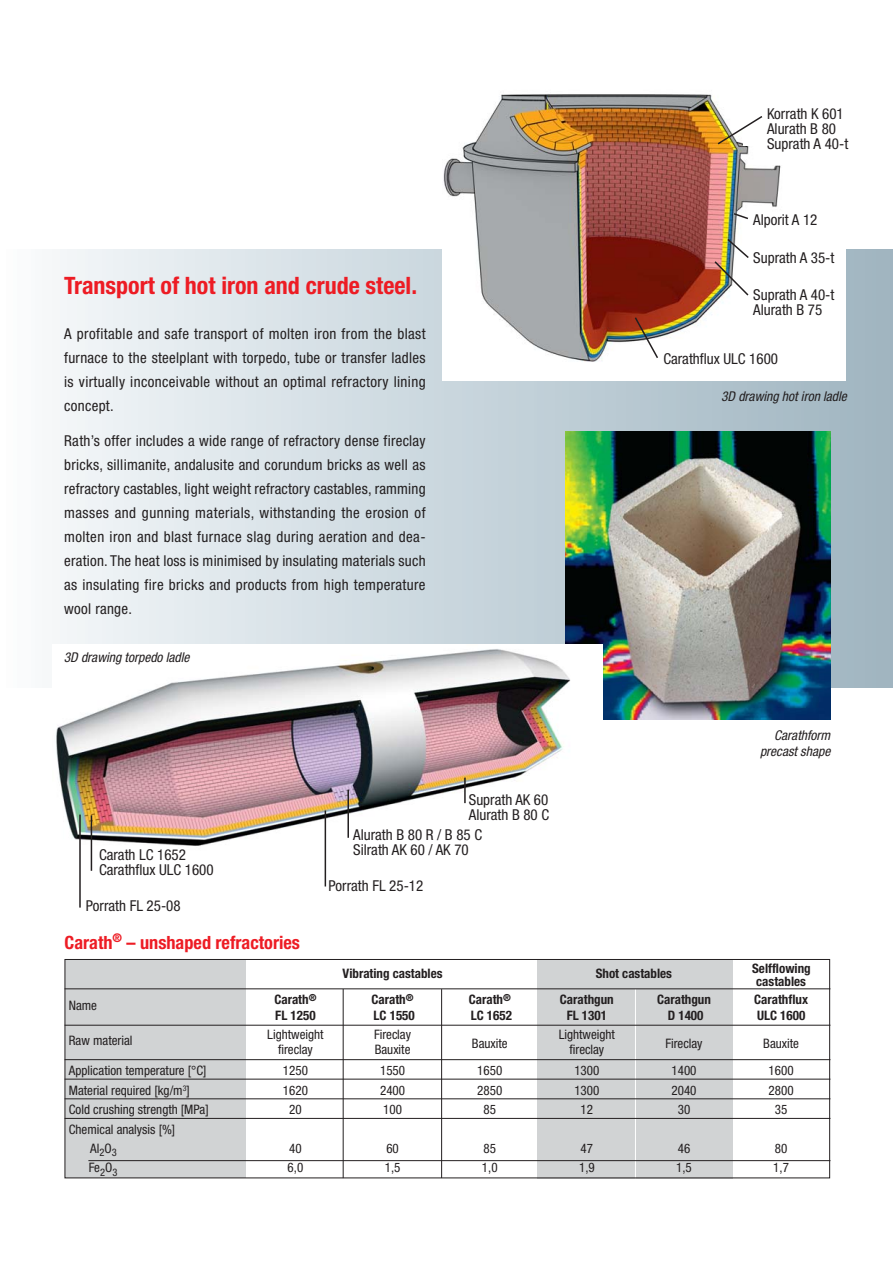
<style>
.page{position:relative;width:893px;height:1263px;background:#fff}
.page>*{position:absolute;margin:0;border:0;box-sizing:border-box;transform-origin:0 0}
.t1{font:700 condensed 24px "Helvetica Neue";color:#ed1c24}
.t2{font:700 condensed 18.3px "Helvetica Neue";color:#ed1c24}
.t3{font:condensed 15px/24px "Helvetica Neue";color:#231f20}
.t4{font:italic condensed 13.5px/16.2px "Helvetica Neue";color:#231f20;text-align:right}
.t5{font:condensed 13.05px/18.9px "Helvetica Neue";color:#231f20}
.t6{font:700 condensed 13.05px "Helvetica Neue";color:#231f20}
.t7{font:700 condensed 13.05px "Helvetica Neue";color:#231f20}
</style>
<div class="page">
<div style="left:0;top:250px;width:893px;height:438px;background:linear-gradient(to right,#f8fafc,#9eb4c0)"></div>
<img style="left:565px;top:432px;width:266px;height:288px">
<div style="left:442px;top:85px;width:404px;height:296px;background:#fff"></div>
<img style="left:443px;top:94px;width:338px;height:268px">
<img style="left:52px;top:644px;width:551px;height:264px">
<svg style="left:732px;top:212px;width:18px;height:8px"></svg>
<img style="left:713px;top:237px;width:37px;height:60px">
<svg style="left:633px;top:316px;width:26px;height:44px"></svg>
<div style="left:744px;top:87px;width:102px;height:59px;background:#fff"></div>
<svg style="left:716px;top:114px;width:47px;height:32px"></svg>
<hr style="left:91px;top:815px;width:1px;height:56px;background:#231f20">
<hr style="left:347px;top:790px;width:2px;height:48px;background:#231f20">
<hr style="left:464px;top:778px;width:2px;height:25px;background:#231f20">
<hr style="left:325px;top:810px;width:1px;height:76px;background:#231f20">
<hr style="left:79px;top:814px;width:2px;height:93px;background:#231f20">
<div style="left:65px;top:960px;width:181px;height:218px;background:#d1d3d4"></div>
<div style="left:537px;top:960px;width:196px;height:218px;background:#d1d3d4"></div>
<hr style="left:343px;top:989px;width:1px;height:189px;background:#231f20">
<hr style="left:441px;top:989px;width:1px;height:189px;background:#231f20">
<hr style="left:635px;top:989px;width:1px;height:189px;background:#fff">
<hr style="left:65px;top:988px;width:765px;height:1px;background:#231f20">
<hr style="left:65px;top:1025px;width:765px;height:1px;background:#231f20">
<hr style="left:65px;top:1059px;width:765px;height:1px;background:#231f20">
<hr style="left:65px;top:1079px;width:765px;height:1px;background:#231f20">
<hr style="left:65px;top:1098px;width:765px;height:1px;background:#231f20">
<hr style="left:65px;top:1118px;width:765px;height:1px;background:#231f20">
<hr style="left:88px;top:1160px;width:742px;height:1px;background:#231f20">
<div style="left:65px;top:959px;width:765px;height:219px;border:1px solid #231f20"></div>
<h1 class="t1" style="left:64px;top:276px;width:354px">Transport of hot iron and crude steel.</h1>
<p class="t3" style="left:64px;top:323px;width:363px;text-align:justify">A profitable and safe transport of molten iron from the blast furnace to the steelplant with torpedo, tube or transfer ladles is virtually inconceivable without an optimal refractory lining concept.</p>
<p class="t3" style="left:64px;top:430px;width:363px;text-align:justify">Rath’s offer includes a wide range of refractory dense fireclay bricks, sillimanite, andalusite and corundum bricks as well as refractory castables, light weight refractory castables, ramming masses and gunning materials, withstanding the erosion of molten iron and blast furnace slag during aeration and dea&shy;eration. The heat loss is minimised by insulating materials such as insulating fire bricks and products from high temperature wool range.</p>
<p class="t4" style="left:64px;top:650px;width:130px">3D drawing torpedo ladle</p>
<p class="t3" style="left:99px;top:849px;width:116px;line-height:15px">Carath LC 1652<br>Carathflux ULC 1600</p>
<p class="t3" style="left:86px;top:894px;width:96px">Porrath FL 25-08</p>
<p class="t2" style="left:65px;top:935px;width:237px">Carath<sup>®</sup> – unshaped refractories</p>
<p class="t3" style="left:469px;top:794px;width:82px;line-height:15px">Suprath AK 60<br>Alurath B 80 C</p>
<p class="t3" style="left:353px;top:829px;width:130px;line-height:15px">Alurath B 80 R / B 85 C<br>Silrath AK 60 / AK 70</p>
<p class="t3" style="left:329px;top:875px;width:96px">Porrath FL 25-12</p>
<p class="t3" style="left:767px;top:108px;width:83px;line-height:15px">Korrath K 601<br>Alurath B 80<br>Suprath A 40-t</p>
<p class="t3" style="left:753px;top:209px;width:66px">Alporit A 12</p>
<p class="t3" style="left:753px;top:246px;width:83px">Suprath A 35-t</p>
<p class="t3" style="left:753px;top:288px;width:83px;line-height:15px">Suprath A 40-t<br>Alurath B 75</p>
<p class="t3" style="left:663px;top:348px;width:116px">Carathflux ULC 1600</p>
<p class="t4" style="left:721px;top:389px;width:130px">3D drawing hot iron ladle</p>
<p class="t4" style="left:760px;top:728px;width:74px">Carathform precast shape</p>
<p class="t5" style="left:69px;top:997px;width:30px">Name</p>
<p class="t7" style="left:343px;top:966px;width:102px">Vibrating castables</p>
<p class="t7" style="left:596px;top:966px;width:78px">Shot castables</p>
<p class="t7" style="left:752px;top:961px;width:60px">Selfflowing</p>
<p class="t7" style="left:756px;top:973px;width:51px">castables</p>
<p class="t6" style="left:274px;top:994px;width:44px">Carath<sup>®</sup></p>
<p class="t6" style="left:372px;top:994px;width:44px">Carath<sup>®</sup></p>
<p class="t6" style="left:469px;top:994px;width:44px">Carath<sup>®</sup></p>
<p class="t6" style="left:560px;top:994px;width:55px">Carathgun</p>
<p class="t6" style="left:657px;top:994px;width:55px">Carathgun</p>
<p class="t6" style="left:754px;top:994px;width:55px">Carathflux</p>
<p class="t6" style="left:275px;top:1011px;width:42px">FL 1250</p>
<p class="t6" style="left:374px;top:1011px;width:43px">LC 1550</p>
<p class="t6" style="left:471px;top:1011px;width:43px">LC 1652</p>
<p class="t6" style="left:567px;top:1011px;width:42px">FL 1301</p>
<p class="t6" style="left:668px;top:1011px;width:37px">D 1400</p>
<p class="t6" style="left:757px;top:1011px;width:50px">ULC 1600</p>
<p class="t5" style="left:69px;top:1032px;width:65px">Raw material</p>
<p class="t5" style="left:267px;top:1026px;width:58px">Lightweight</p>
<p class="t5" style="left:374px;top:1026px;width:38px">Fireclay</p>
<p class="t5" style="left:559px;top:1026px;width:58px">Lightweight</p>
<p class="t5" style="left:278px;top:1041px;width:36px">fireclay</p>
<p class="t5" style="left:375px;top:1041px;width:37px">Bauxite</p>
<p class="t5" style="left:472px;top:1035px;width:37px">Bauxite</p>
<p class="t5" style="left:569px;top:1041px;width:36px">fireclay</p>
<p class="t5" style="left:666px;top:1035px;width:38px">Fireclay</p>
<p class="t5" style="left:763px;top:1035px;width:37px">Bauxite</p>
<p class="t5" style="left:69px;top:1062px;width:139px">Application temperature [°C]</p>
<p class="t5" style="left:283px;top:1062px;width:27px">1250</p>
<p class="t5" style="left:380px;top:1062px;width:27px">1550</p>
<p class="t5" style="left:477px;top:1062px;width:27px">1650</p>
<p class="t5" style="left:574px;top:1062px;width:27px">1300</p>
<p class="t5" style="left:671px;top:1062px;width:27px">1400</p>
<p class="t5" style="left:769px;top:1062px;width:27px">1600</p>
<p class="t5" style="left:69px;top:1082px;width:123px">Material required [kg/m<sup>3</sup>]</p>
<p class="t5" style="left:283px;top:1082px;width:27px">1620</p>
<p class="t5" style="left:380px;top:1082px;width:27px">2400</p>
<p class="t5" style="left:477px;top:1082px;width:27px">2850</p>
<p class="t5" style="left:574px;top:1082px;width:27px">1300</p>
<p class="t5" style="left:671px;top:1082px;width:27px">2040</p>
<p class="t5" style="left:769px;top:1082px;width:27px">2800</p>
<p class="t5" style="left:69px;top:1101px;width:141px">Cold crushing strength [MPa]</p>
<p class="t5" style="left:289px;top:1101px;width:14px">20</p>
<p class="t5" style="left:383px;top:1101px;width:20px">100</p>
<p class="t5" style="left:484px;top:1101px;width:14px">85</p>
<p class="t5" style="left:581px;top:1101px;width:14px">12</p>
<p class="t5" style="left:678px;top:1101px;width:14px">30</p>
<p class="t5" style="left:775px;top:1101px;width:14px">35</p>
<p class="t5" style="left:90px;top:1121px;width:87px;text-indent:-21px">Chemical analysis [%]<br>Al<sub>2</sub>O<sub>3</sub></p>
<p class="t5" style="left:289px;top:1140px;width:14px">40</p>
<p class="t5" style="left:386px;top:1140px;width:14px">60</p>
<p class="t5" style="left:484px;top:1140px;width:14px">85</p>
<p class="t5" style="left:581px;top:1140px;width:14px">47</p>
<p class="t5" style="left:678px;top:1140px;width:14px">46</p>
<p class="t5" style="left:775px;top:1140px;width:14px">80</p>
<p class="t5" style="left:89px;top:1159px;width:30px">Fe<sub>2</sub>O<sub>3</sub></p>
<p class="t5" style="left:288px;top:1159px;width:17px">6,0</p>
<p class="t5" style="left:385px;top:1159px;width:17px">1,5</p>
<p class="t5" style="left:482px;top:1159px;width:17px">1,0</p>
<p class="t5" style="left:579px;top:1159px;width:17px">1,9</p>
<p class="t5" style="left:676px;top:1159px;width:17px">1,5</p>
<p class="t5" style="left:773px;top:1159px;width:17px">1,7</p>
</div>
